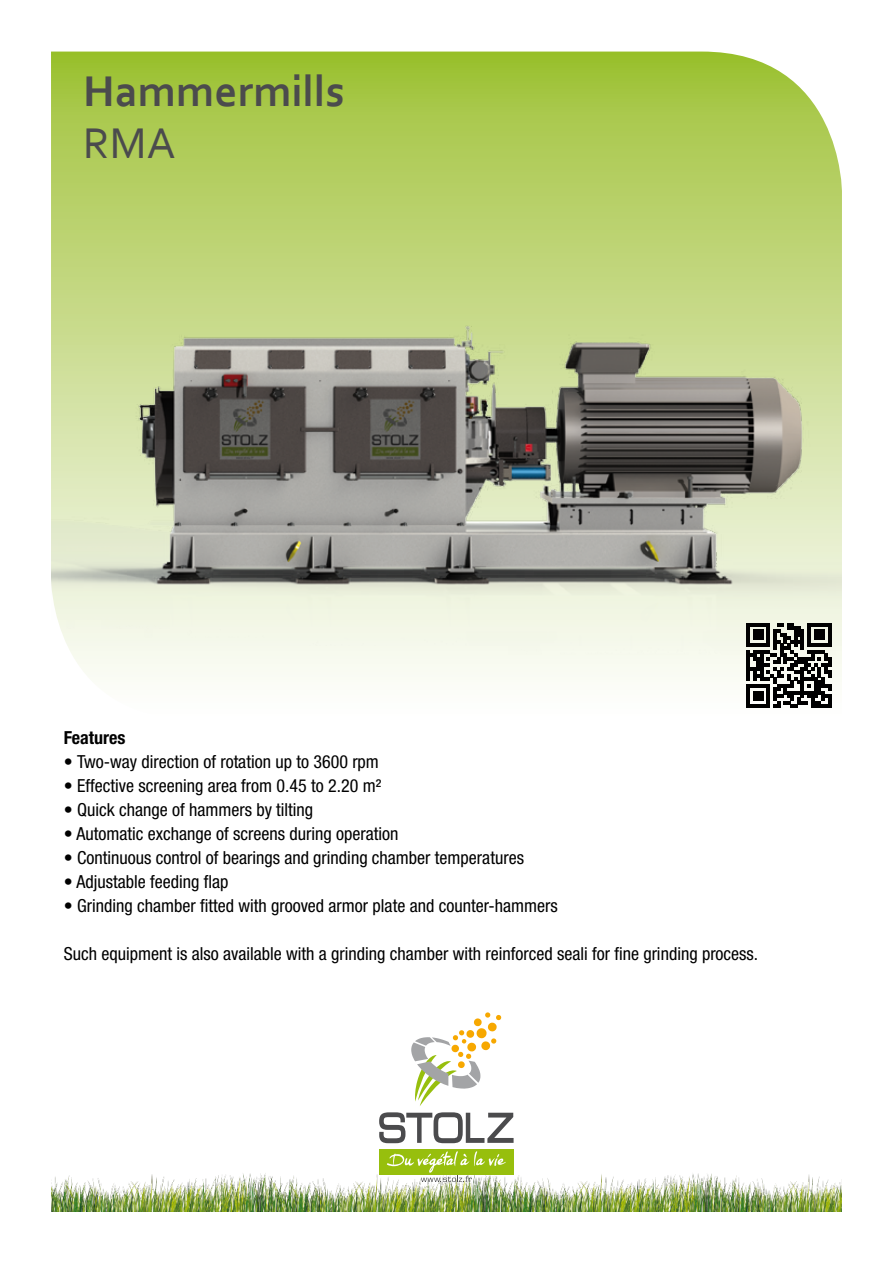
<style>
.page{position:relative;width:893px;height:1263px;background:#fff}
.page>*{position:absolute;margin:0;border:0;box-sizing:border-box;transform-origin:0 0}
.t1{font:700 45px "Corbel";color:#4b4b4d}
.t2{font:45px "Corbel";color:#4b4b4d}
.t3{font:condensed 18px "Helvetica Neue LT Std";color:#000}
.t4{font:700 condensed 18px "Helvetica Neue LT Std";color:#000}
</style>
<div class="page">
<img style="left:51px;top:1173px;width:791px;height:39px">
<svg style="left:51px;top:52px;width:789px;height:120px;background:#aac950"></svg>
<svg style="left:379px;top:1112px;width:135px;height:31px"></svg>
<svg style="left:411px;top:1012px;width:90px;height:94px"></svg>
<div style="left:379px;top:1148px;width:135px;height:26px;background:#97bf0d"></div>
<svg style="left:387px;top:1151px;width:119px;height:31px"></svg>
<img style="left:51px;top:172px;width:791px;height:536px">
<h1 class="t1" style="left:83px;top:63px;width:263px">Hammermills</h1>
<h1 class="t2" style="left:83px;top:115px;width:94px">RMA</h1>
<p class="t4" style="left:64px;top:726px;width:63px">Features</p>
<p class="t3" style="left:64px;top:751px;width:317px">• Two-way direction of rotation up to 3600 rpm</p>
<p class="t3" style="left:64px;top:775px;width:319px">• Effective screening area from 0.45 to 2.20 m²</p>
<p class="t3" style="left:64px;top:799px;width:251px">• Quick change of hammers by tilting</p>
<p class="t3" style="left:64px;top:823px;width:336px">• Automatic exchange of screens during operation</p>
<p class="t3" style="left:64px;top:847px;width:462px">• Continuous control of bearings and grinding chamber temperatures</p>
<p class="t3" style="left:64px;top:871px;width:166px">• Adjustable feeding flap</p>
<p class="t3" style="left:64px;top:895px;width:495px">• Grinding chamber fitted with grooved armor plate and counter-hammers</p>
<p class="t3" style="left:64px;top:943px;width:696px">Such equipment is also available with a grinding chamber with reinforced seali for fine grinding process.</p>
</div>
